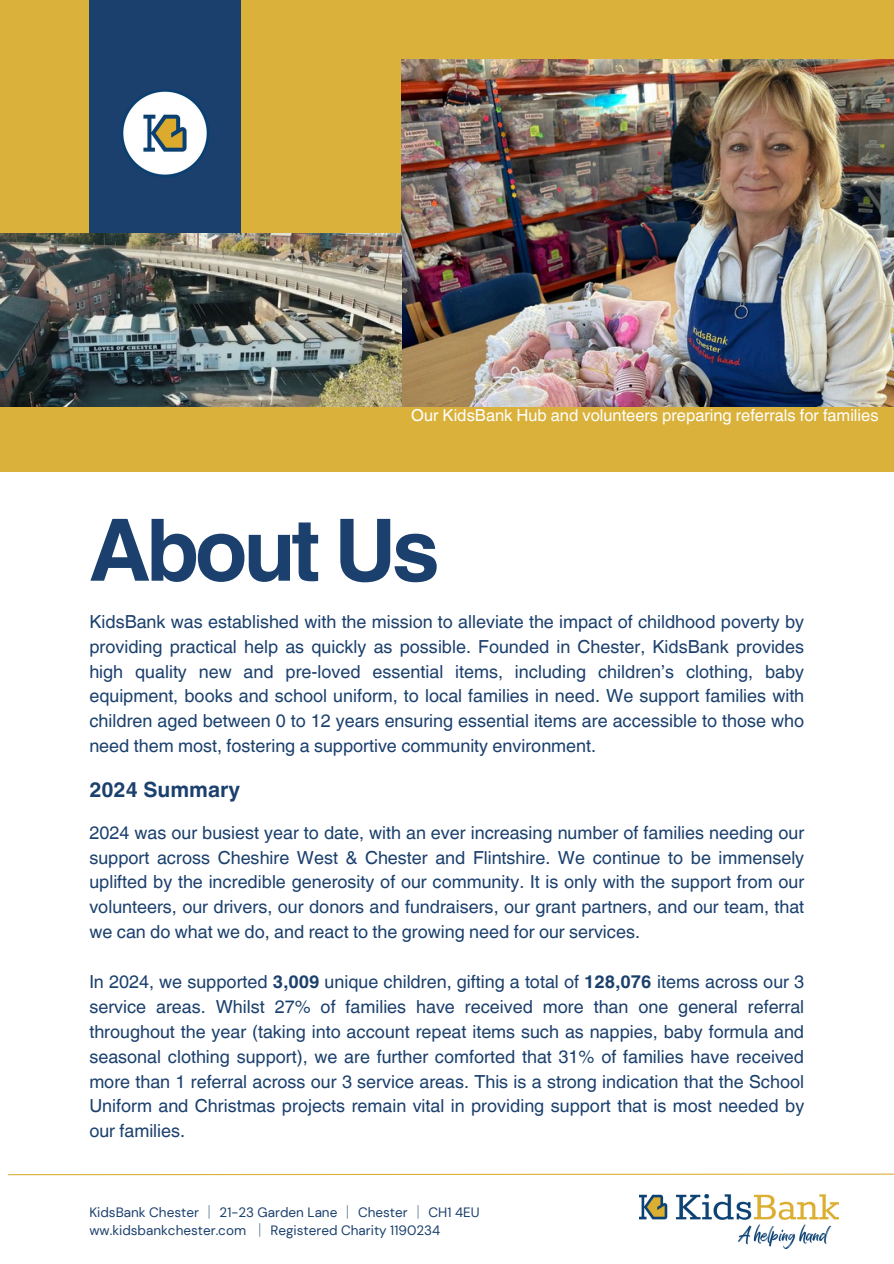
<style>
.page{position:relative;width:894px;height:1264px;background:#fff}
.page>*{position:absolute;margin:0;border:0;box-sizing:border-box;transform-origin:0 0}
.t1{font:700 86.1px "Helvetica World";letter-spacing:-.055em;color:#1b406d}
.t2{font:700 21px "Helvetica World";color:#1b406d}
.t3{font:18px/24.8px "Helvetica World";color:#1b406d;text-align:justify}
.t4{font:16.5px "Helvetica World";color:#fff}
.t5{font:13.5px "DM Sans";color:#1b406d}
.s1{font-weight:700}
.s2{font-family:"Noto Sans CJ Ksc"}
</style>
<div class="page">
<div style="left:0;top:0;width:893px;height:471px;background:#dab13a"></div>
<div style="left:89px;top:0;width:152px;height:233px;background:#1b406d"></div>
<img style="left:401px;top:60px;width:492px;height:346px">
<img style="left:0;top:233px;width:402px;height:173px">
<svg style="left:8px;top:1173px;width:885px;height:2px"></svg>
<img style="left:115px;top:89px;width:100px;height:100px;border-radius:50%">
<img style="left:639px;top:1194px;width:199px;height:54px">
<h3 class="t4" style="left:411px;top:406px;width:468px">Our KidsBank Hub and volunteers preparing referrals for families</h3>
<p class="t1" style="left:89px;top:480px;width:351px">About Us</p>
<h3 class="t3" style="left:89px;top:609px;width:716px">KidsBank was established with the mission to alleviate the impact of childhood poverty by providing practical help as quickly as possible. Founded in Chester, KidsBank provides high quality new and pre-loved essential items, including children’s clothing, baby equipment, books and school uniform, to local families in need. We support families with children aged between 0 to 12 years ensuring essential items are accessible to those who need them most, fostering a supportive community environment.</h3>
<p class="t2" style="left:89px;top:772px;width:152px">2024 Summary</p>
<h3 class="t3" style="left:89px;top:820px;width:716px">2024 was our busiest year to date, with an ever increasing number of families needing our support across Cheshire West &amp; Chester and Flintshire. We continue to be immensely uplifted by the incredible generosity of our community. It is only with the support from our volunteers, our drivers, our donors and fundraisers, our grant partners, and our team, that we can do what we do, and react to the growing need for our services.</h3>
<h1 class="t3" style="left:89px;top:969px;width:716px">In 2024, we supported <span class="s1">3,009</span> unique children, gifting a total of <span class="s1">128,076</span> items across our 3 service areas. Whilst 27% of families have received more than one general referral throughout the year (taking into account repeat items such as nappies, baby formula and seasonal clothing support), we are further comforted that 31% of families have received more than 1 referral across our 3 service areas. This is a strong indication that the School Uniform and Christmas projects remain vital in providing support that is most needed by our families.</h1>
<h3 class="t5" style="left:89px;top:1203px;width:391px">KidsBank Chester <span class="s2">│</span> 21-23 Garden Lane <span class="s2">│</span> Chester <span class="s2">│</span> CH1 4EU</h3>
<h2 class="t5" style="left:89px;top:1221px;width:352px">ww.kidsbankchester.com <span class="s2">│</span> Registered Charity 1190234</h2>
</div>
